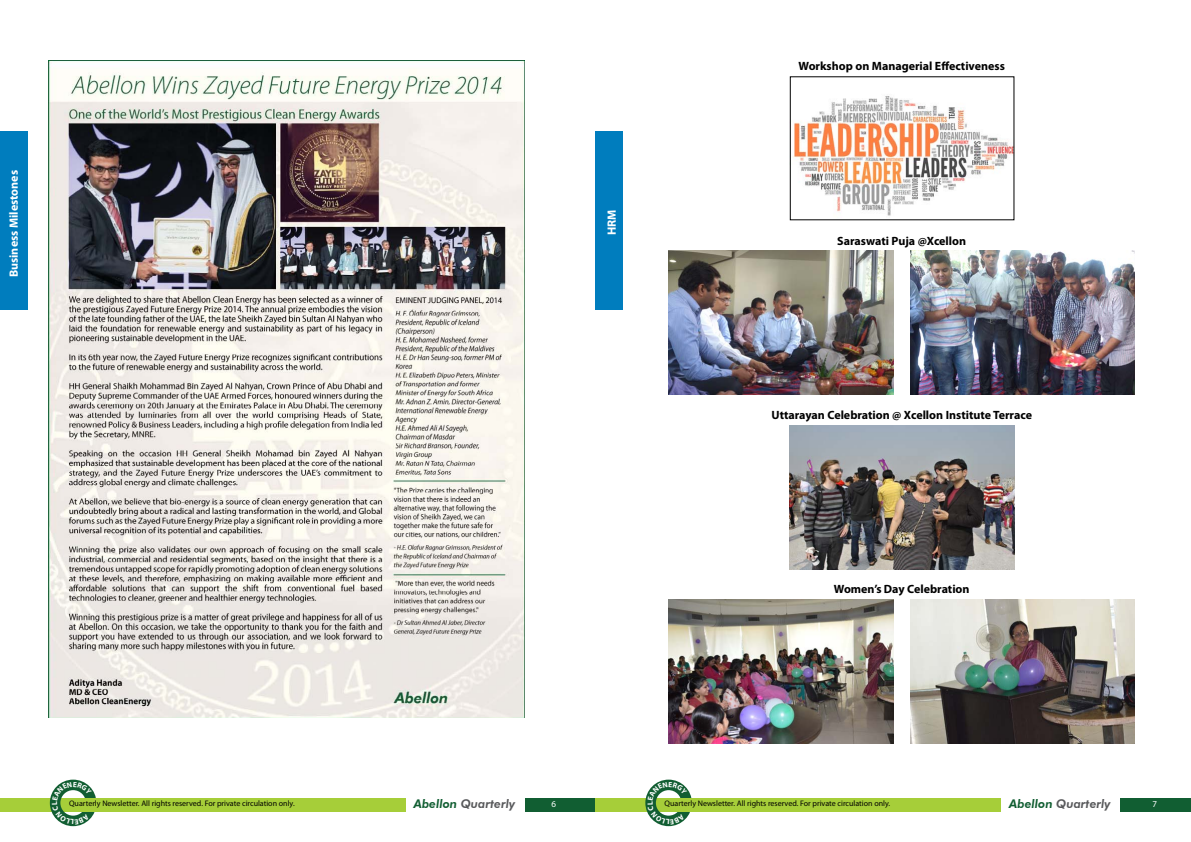
<style>
.page{position:relative;width:1191px;height:842px;background:#fff}
.page>*{position:absolute;margin:0;border:0;box-sizing:border-box;transform-origin:0 0}
.t1{font:700 12px "Myriad Pro";color:#000}
.t2{font:italic 800 12px "Futura BT";color:#58595b}
.t3{font:700 12px "Myriad Pro";color:#fff}
.t4{font:9px "Myriad Pro";color:#fff}
.t5{font:8px "Myriad Pro";color:#000}
.s1{color:#115e32}
</style>
<div class="page">
<div style="left:0;top:798px;width:112px;height:13px;background:#a6ce39"></div>
<div style="left:73px;top:798px;width:332px;height:13px;background:#a6ce39"></div>
<div style="left:525px;top:798px;width:70px;height:13px;background:#115e32"></div>
<div style="left:595px;top:798px;width:113px;height:13px;background:#a6ce39"></div>
<div style="left:669px;top:798px;width:332px;height:13px;background:#a6ce39"></div>
<div style="left:1120px;top:798px;width:71px;height:13px;background:#115e32"></div>
<div style="left:0;top:131px;width:27px;height:179px;background:#007dbe"></div>
<div style="left:595px;top:131px;width:28px;height:179px;background:#007dbe"></div>
<img style="left:49px;top:61px;width:475px;height:657px">
<img style="left:789px;top:77px;width:225px;height:144px">
<img style="left:668px;top:251px;width:225px;height:144px">
<img style="left:910px;top:251px;width:225px;height:144px">
<img style="left:789px;top:425px;width:225px;height:144px">
<img style="left:668px;top:599px;width:225px;height:144px">
<img style="left:910px;top:599px;width:225px;height:144px">
<svg style="left:50px;top:780px;width:46px;height:46px"></svg>
<svg style="left:645px;top:780px;width:47px;height:46px"></svg>
<h1 class="t3" style="left:6px;top:277px;width:109px;rotate:-90deg">Business Milestones</h1>
<h1 class="t3" style="left:604px;top:235px;width:27px;rotate:-90deg">HRM</h1>
<h1 class="t1" style="left:798px;top:58px;width:208px">Workshop on Managerial Effectiveness</h1>
<h1 class="t1" style="left:837px;top:233px;width:130px">Saraswati Puja @Xcellon</h1>
<h1 class="t1" style="left:771px;top:408px;width:262px">Uttarayan Celebration @ Xcellon Institute Terrace</h1>
<h1 class="t1" style="left:834px;top:581px;width:137px">Women’s Day Celebration</h1>
<p class="t5" style="left:69px;top:799px;width:227px">Quarterly Newsletter. All rights reserved. For private circulation only.</p>
<h1 class="t2" style="left:413px;top:796px;width:103px"><span class="s1">Abellon</span> Quarterly</h1>
<p class="t4" style="left:551px;top:798px;width:6px">6</p>
<p class="t5" style="left:664px;top:799px;width:227px">Quarterly Newsletter. All rights reserved. For private circulation only.</p>
<h1 class="t2" style="left:1009px;top:796px;width:103px"><span class="s1">Abellon</span> Quarterly</h1>
<p class="t4" style="left:1152px;top:798px;width:6px">7</p>
</div>
